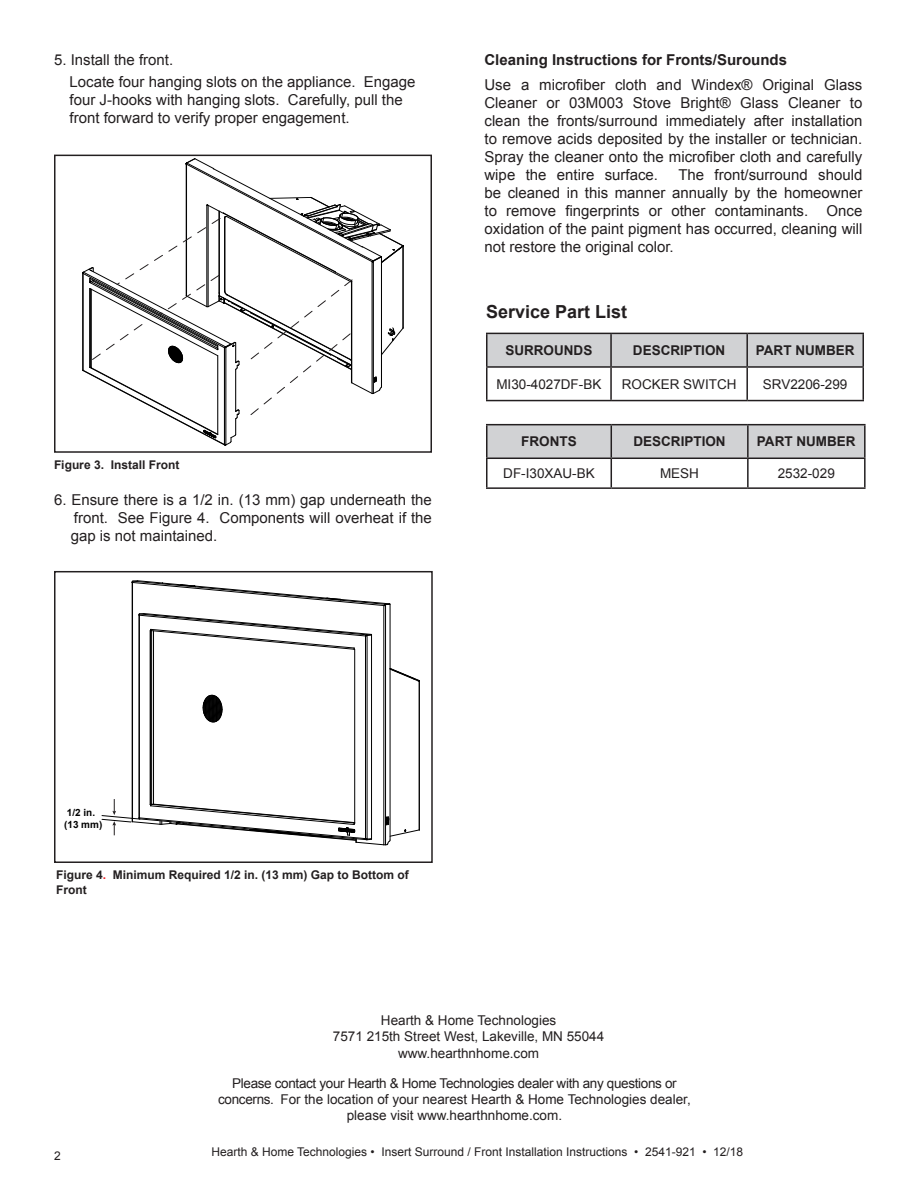
<style>
.page{position:relative;width:918px;height:1188px;background:#fff}
.page>*{position:absolute;margin:0;border:0;box-sizing:border-box;transform-origin:0 0}
.t1{font:700 18px "Arial";color:#231f20}
.heading_2{font:15px/18px "Arial";color:#231f20;text-align:justify}
.t2{font:700 15px "Arial";color:#231f20}
.t3{font:13.5px/16.2px "Arial";color:#231f20;text-align:center}
.t4{font:700 13.5px "Arial";color:#231f20}
.t5{font:12px "Arial";color:#231f20}
.Figure{font:700 12px/14.4px "Arial";color:#231f20}
.t6{font:700 9.9px/12px "Arial";color:#000}
.s1{color:#ee1d23}
</style>
<div class="page">
<svg style="left:82px;top:158px;width:322px;height:288px"></svg>
<div style="left:54px;top:155px;width:378px;height:298px;border:2px solid #231f20"></div>
<div style="left:488px;top:334px;width:374px;height:32px;background:#d1d2d4"></div>
<hr style="left:486px;top:333px;width:125px;height:1px;background:#231f20">
<hr style="left:611px;top:333px;width:136px;height:1px;background:#231f20">
<hr style="left:747px;top:333px;width:117px;height:1px;background:#231f20">
<hr style="left:486px;top:334px;width:2px;height:32px;background:#231f20">
<hr style="left:610px;top:334px;width:2px;height:32px;background:#231f20">
<hr style="left:746px;top:334px;width:2px;height:32px;background:#231f20">
<hr style="left:862px;top:334px;width:2px;height:32px;background:#231f20">
<hr style="left:486px;top:366px;width:125px;height:2px;background:#231f20">
<hr style="left:486px;top:368px;width:2px;height:32px;background:#231f20">
<hr style="left:610px;top:368px;width:2px;height:32px;background:#231f20">
<hr style="left:486px;top:400px;width:125px;height:1px;background:#231f20">
<hr style="left:611px;top:366px;width:136px;height:2px;background:#231f20">
<hr style="left:747px;top:366px;width:117px;height:2px;background:#231f20">
<hr style="left:611px;top:400px;width:136px;height:1px;background:#231f20">
<hr style="left:747px;top:400px;width:117px;height:1px;background:#231f20">
<hr style="left:746px;top:368px;width:2px;height:32px;background:#231f20">
<hr style="left:862px;top:368px;width:2px;height:32px;background:#231f20">
<hr style="left:486px;top:459px;width:2px;height:28px;background:#231f20">
<svg style="left:487px;top:425px;width:377px;height:62px"></svg>
<hr style="left:747px;top:459px;width:2px;height:28px;background:#231f20">
<hr style="left:864px;top:459px;width:2px;height:28px;background:#231f20">
<hr style="left:486px;top:487px;width:125px;height:2px;background:#231f20">
<hr style="left:611px;top:487px;width:137px;height:2px;background:#231f20">
<hr style="left:748px;top:487px;width:118px;height:2px;background:#231f20">
<hr style="left:486px;top:424px;width:125px;height:1px;background:#231f20">
<hr style="left:486px;top:425px;width:2px;height:33px;background:#231f20">
<hr style="left:611px;top:425px;width:1px;height:33px;background:#231f20">
<hr style="left:486px;top:458px;width:125px;height:1px;background:#231f20">
<hr style="left:611px;top:424px;width:137px;height:1px;background:#231f20">
<hr style="left:748px;top:424px;width:118px;height:1px;background:#231f20">
<hr style="left:611px;top:458px;width:137px;height:1px;background:#231f20">
<hr style="left:748px;top:458px;width:118px;height:1px;background:#231f20">
<hr style="left:747px;top:425px;width:2px;height:33px;background:#231f20">
<hr style="left:864px;top:425px;width:2px;height:33px;background:#231f20">
<hr style="left:132px;top:582px;width:1px;height:240px;background:#000">
<hr style="left:139px;top:615px;width:1px;height:203px;background:#000">
<hr style="left:150px;top:631px;width:1px;height:173px;background:#000">
<hr style="left:151px;top:631px;width:1px;height:173px;background:#000">
<hr style="left:153px;top:631px;width:1px;height:173px;background:#000">
<svg style="left:203px;top:695px;width:20px;height:27px"></svg>
<hr style="left:354px;top:649px;width:1px;height:174px;background:#000">
<hr style="left:365px;top:636px;width:1px;height:203px;background:#000">
<hr style="left:367px;top:635px;width:1px;height:205px;background:#000">
<hr style="left:371px;top:634px;width:1px;height:205px;background:#000">
<hr style="left:384px;top:606px;width:1px;height:239px;background:#000">
<hr style="left:385px;top:606px;width:1px;height:239px;background:#000">
<hr style="left:390px;top:604px;width:1px;height:236px;background:#000">
<hr style="left:419px;top:681px;width:1px;height:149px;background:#000">
<svg style="left:138px;top:613px;width:234px;height:37px"></svg>
<svg style="left:389px;top:668px;width:31px;height:14px"></svg>
<svg style="left:131px;top:580px;width:259px;height:27px"></svg>
<svg style="left:101px;top:799px;width:319px;height:47px"></svg>
<div style="left:54px;top:571px;width:379px;height:292px;border:2px solid #231f20"></div>
<p class="heading_2" style="left:54px;top:51px;width:121px">5. Install the front.</p>
<p class="t2" style="left:484px;top:50px;width:304px">Cleaning Instructions for Fronts/Surounds</p>
<p class="heading_2" style="left:484px;top:76px;width:379px">Use a microfiber cloth and Windex® Original Glass Cleaner or 03M003 Stove Bright® Glass Cleaner to clean the fronts/surround immediately after installation to remove acids deposited by the installer or technician.<br>Spray the cleaner onto the microfiber cloth and carefully wipe the entire surface.</p>
<p class="heading_2" style="left:70px;top:73px;width:348px;text-align:left">Locate four hanging slots on the appliance. Engage four J-hooks with hanging slots. Carefully, pull the front forward to verify proper engagement.</p>
<p class="heading_2" style="left:484px;top:166px;width:379px;text-indent:194px">The front/surround should be cleaned in this manner annually by the homeowner to remove fingerprints or other contaminants. Once oxidation of the paint pigment has occurred, cleaning will not restore the original color.</p>
<p class="Figure" style="left:54px;top:458px;width:127px">Figure 3. Install Front</p>
<p class="heading_2" style="left:71px;top:491px;width:363px;text-indent:-17px">6. Ensure there is a 1/2 in. (13 mm) gap underneath the front. See Figure 4. Components will overheat if the gap is not maintained.</p>
<p class="t1" style="left:486px;top:299px;width:143px">Service Part List</p>
<p class="t4" style="left:505px;top:341px;width:88px">SURROUNDS</p>
<p class="t4" style="left:633px;top:341px;width:94px">DESCRIPTION</p>
<p class="t4" style="left:756px;top:341px;width:100px">PART NUMBER</p>
<p class="t3" style="left:496px;top:376px;width:107px">MI30-4027DF-BK</p>
<p class="t3" style="left:622px;top:376px;width:116px">ROCKER SWITCH</p>
<p class="t3" style="left:763px;top:376px;width:86px">SRV2206-299</p>
<p class="t4" style="left:521px;top:433px;width:57px">FRONTS</p>
<p class="t4" style="left:633px;top:433px;width:94px">DESCRIPTION</p>
<p class="t4" style="left:757px;top:433px;width:100px">PART NUMBER</p>
<p class="t3" style="left:503px;top:465px;width:93px">DF-I30XAU-BK</p>
<p class="t3" style="left:660px;top:465px;width:41px">MESH</p>
<p class="t3" style="left:778px;top:465px;width:59px">2532-029</p>
<p class="t6" style="left:64px;top:807px;width:40px">1/2 in. (13 mm)</p>
<p class="Figure" style="left:56px;top:868px;width:354px">Figure 4<span class="s1">.</span> Minimum Required 1/2 in. (13 mm) Gap to Bottom of<br>Front</p>
<p class="t5" style="left:54px;top:1148px;width:8px">2</p>
<p class="t3" style="left:381px;top:1012px;width:177px">Hearth &amp; Home Technologies</p>
<p class="t3" style="left:333px;top:1029px;width:273px">7571 215th Street West, Lakeville, MN 55044</p>
<p class="t3" style="left:398px;top:1045px;width:143px">www.hearthnhome.com</p>
<p class="t3" style="left:218px;top:1075px;width:474px">Please contact your Hearth &amp; Home Technologies dealer with any questions or concerns. For the location of your nearest Hearth &amp; Home Technologies dealer, please visit www.hearthnhome.com.</p>
<p class="t5" style="left:211px;top:1144px;width:533px">Hearth &amp; Home Technologies • Insert Surround / Front Installation Instructions • 2541-921 • 12/18</p>
</div>
